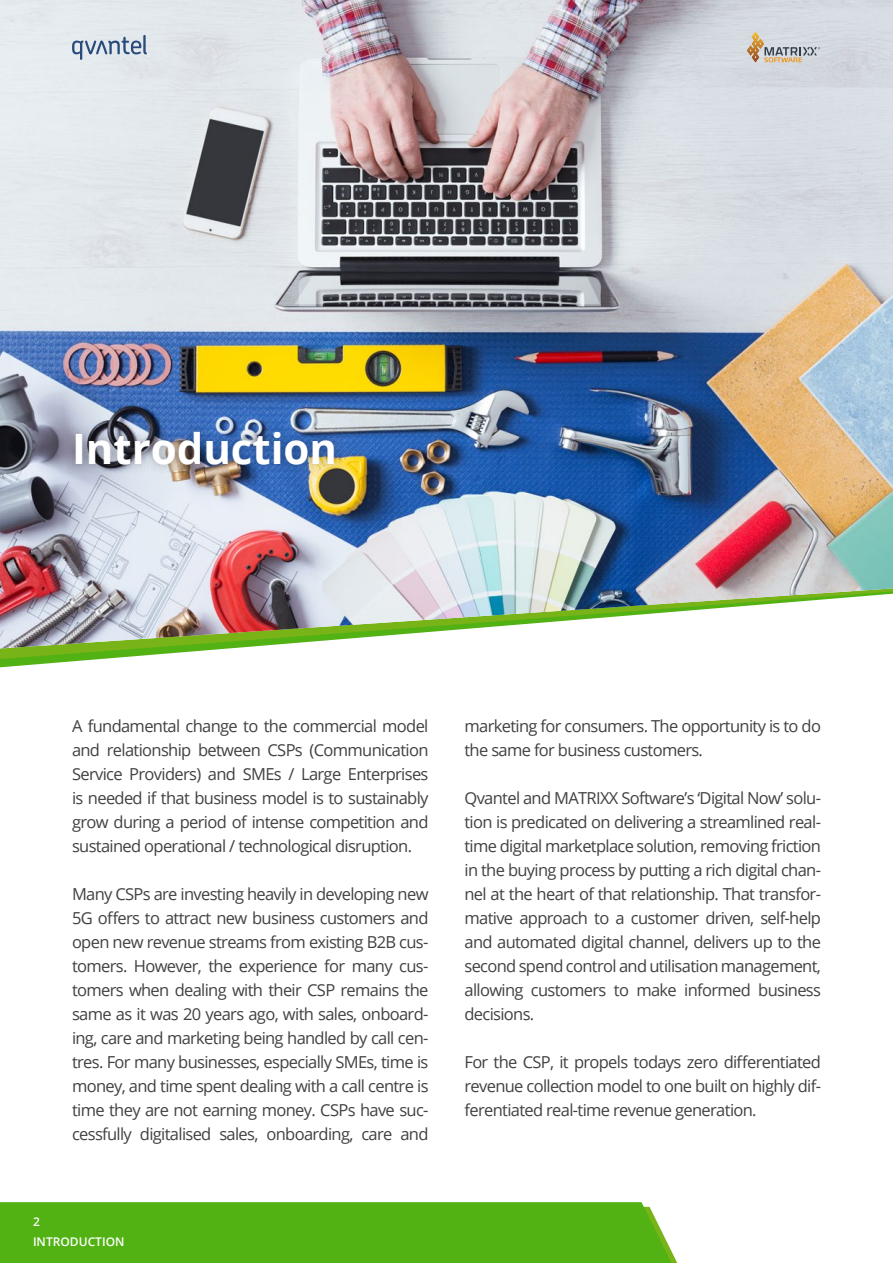
<style>
.page{position:relative;width:893px;height:1263px;background:#fff}
.page>*{position:absolute;margin:0;border:0;box-sizing:border-box;transform-origin:0 0}
.t1{font:700 42px "Open Sans";color:#fff}
.t2{font:16.5px/24px "Open Sans";letter-spacing:-.04em;color:#414042;text-align:justify}
.t3{font:600 12px/19.8px "Open Sans";color:#fff}
</style>
<div class="page">
<svg style="left:0;top:659px;width:100px;height:8px"></svg>
<svg style="left:0;top:648px;width:234px;height:11px"></svg>
<div style="left:0;top:1202px;width:677px;height:61px;background:#52b214"></div>
<img style="left:0;top:0;width:893px;height:648px">
<div style="left:66px;top:422px;width:278px;height:52px;background:#000;opacity:.35"></div>
<svg style="left:747px;top:32px;width:73px;height:30px;background:#c6c1b9"></svg>
<svg style="left:72px;top:35px;width:75px;height:25px;background:#b5c1d0"></svg>
<h1 class="t1" style="left:72px;top:419px;width:267px">Introduction</h1>
<p class="t2" style="left:72px;top:714px;width:358px">A fundamental change to the commercial model and relationship between CSPs (Communication Service Providers) and SMEs / Large Enterprises is needed if that business model is to sustainably grow during a period of intense competition and sustained operational / technological disruption.</p>
<p class="t2" style="left:72px;top:882px;width:358px">Many CSPs are investing heavily in developing new 5G offers to attract new business customers and open new revenue streams from existing B2B cus&shy;tomers. However, the experience for many cus&shy;tomers when dealing with their CSP remains the same as it was 20 years ago, with sales, onboard&shy;ing, care and marketing being handled by call cen&shy;tres. For many businesses, especially SMEs, time is money, and time spent dealing with a call centre is time they are not earning money. CSPs have suc&shy;cessfully digitalised sales, onboarding, care and</p>
<p class="t3" style="left:33px;top:1211px;width:93px">2<br>INTRODUCTION</p>
<p class="t2" style="left:464px;top:714px;width:358px">marketing for consumers. The opportunity is to do the same for business customers.</p>
<p class="t2" style="left:464px;top:786px;width:358px">Qvantel and MATRIXX Software’s ‘Digital Now’ solu&shy;tion is predicated on delivering a streamlined real&shy;time digital marketplace solution, removing friction in the buying process by putting a rich digital chan&shy;nel at the heart of that relationship. That transfor&shy;mative approach to a customer driven, self-help and automated digital channel, delivers up to the second spend control and utilisation management, allowing customers to make informed business decisions.</p>
<p class="t2" style="left:464px;top:1050px;width:358px">For the CSP, it propels todays zero differentiated revenue collection model to one built on highly dif&shy;ferentiated real-time revenue generation.</p>
</div>
